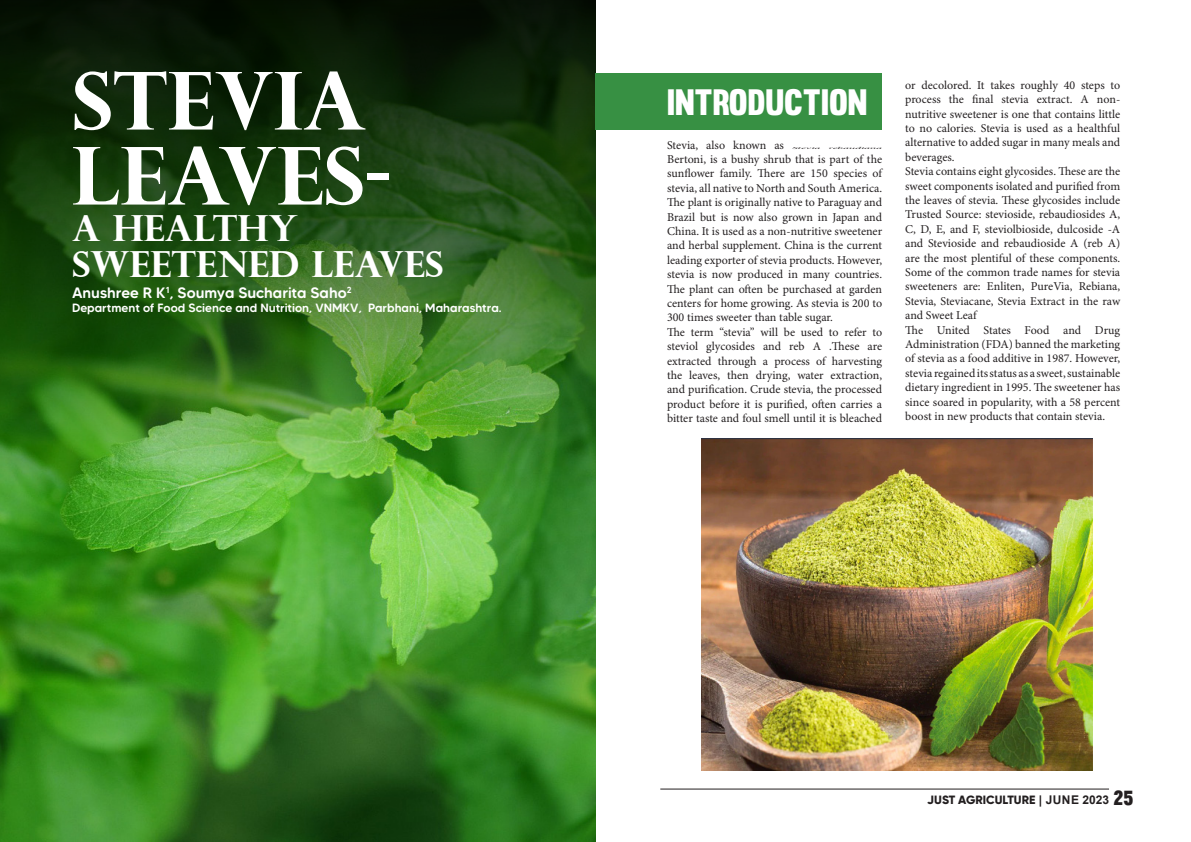
<style>
.page{position:relative;width:1191px;height:842px;background:#fff}
.page>*{position:absolute;margin:0;border:0;box-sizing:border-box;transform-origin:0 0}
.t1{font:700 80px/75px "Perpetua Titling";color:#fff}
.t2{font:700 36px/36px "Perpetua Titling";color:#fff}
.t3{font:36px "Muro";color:#fff}
.t4{font:500 15.1px "MADE Tommy Soft";color:#fff}
.t5{font:12px/14.4px "Minion Pro";color:#231f20;text-align:justify}
.t6{font:500 12px "MADE Tommy Soft";color:#fff}
.t7{font:800 12px "Gilroy";color:#231f20}
.t8{font:italic 3px "Minion Pro";letter-spacing:-.01em;color:#231f20;scale:4 1}
.s1{font-family:"Arial";font-weight:700}
.s2{font-family:"Muro";font-weight:400;font-size:20px}
</style>
<div class="page">
<hr style="left:660px;top:788px;width:449px;height:1px;background:#231f20">
<img style="left:0;top:0;width:595px;height:842px">
<div style="left:595px;top:73px;width:287px;height:57px;background:#379043"></div>
<img style="left:701px;top:438px;width:391px;height:333px">
<p class="t1" style="left:72px;top:62px;width:322px">STEVIA<br>LEAVES-</p>
<p class="t2" style="left:72px;top:209px;width:373px">A HEALTHY<br>SWEETENED LEAVES</p>
<p class="t4" style="left:72px;top:283px;width:281px">Anushree R K<sup>1</sup>, Soumya Sucharita Saho<sup>2</sup></p>
<p class="t6" style="left:72px;top:301px;width:431px">Department of Food Science and Nutrition, VNMKV, Parbhani, Maharashtra.</p>
<p class="t3" style="left:667px;top:80px;width:202px">INTRODUCTION</p>
<p class="t5" style="left:667px;top:138px;width:118px">Stevia, also known as</p>
<p class="t8" style="left:792px;top:146px;width:9px">Stevia</p>
<p class="t8" style="left:828px;top:146px;width:15px">rebaudiana</p>
<p class="t5" style="left:667px;top:152px;width:216px">Bertoni, is a bushy shrub that is part of the sunflower family. There are 150 species of stevia, all native to North and South America.<br>The plant is originally native to Paraguay and Brazil but is now also grown in Japan and China. It is used as a non-nutritive sweetener and herbal supplement. China is the current leading exporter of stevia products. However, stevia is now produced in many countries.<br>The plant can often be purchased at garden centers for home growing. As stevia is 200 to 300 times sweeter than table sugar.</p>
<p class="t5" style="left:667px;top:325px;width:216px">The term “stevia” will be used to refer to steviol glycosides and reb A .These are extracted through a process of harvesting the leaves, then drying, water extraction, and purification. Crude stevia, the processed product before it is purified, often carries a bitter taste and foul smell until it is bleached</p>
<p class="t5" style="left:905px;top:78px;width:216px">or decolored. It takes roughly 40 steps to process the final stevia extract. A non&shy;nutritive sweetener is one that contains little to no calories. Stevia is used as a healthful alternative to added sugar in many meals and beverages.</p>
<p class="t5" style="left:905px;top:165px;width:216px">Stevia contains eight glycosides. These are the sweet components isolated and purified from the leaves of stevia. These glycosides include Trusted Source: stevioside, rebaudiosides A, C, D, E, and F, steviolbioside, dulcoside -A and Stevioside and rebaudioside A (reb A) are the most plentiful of these components.<br>Some of the common trade names for stevia sweeteners are: Enliten, PureVia, Rebiana, Stevia, Steviacane, Stevia Extract in the raw and Sweet Leaf</p>
<p class="t5" style="left:905px;top:323px;width:216px">The United States Food and Drug Administration (FDA) banned the marketing of stevia as a food additive in 1987. However, stevia regained its status as a sweet, sustainable dietary ingredient in 1995. The sweetener has since soared in popularity, with a 58 percent boost in new products that contain stevia.</p>
<p class="t7" style="left:927px;top:792px;width:207px">JUST AGRICULTURE <span class="s1">| JUNE 2023</span> <span class="s2">25</span></p>
</div>
